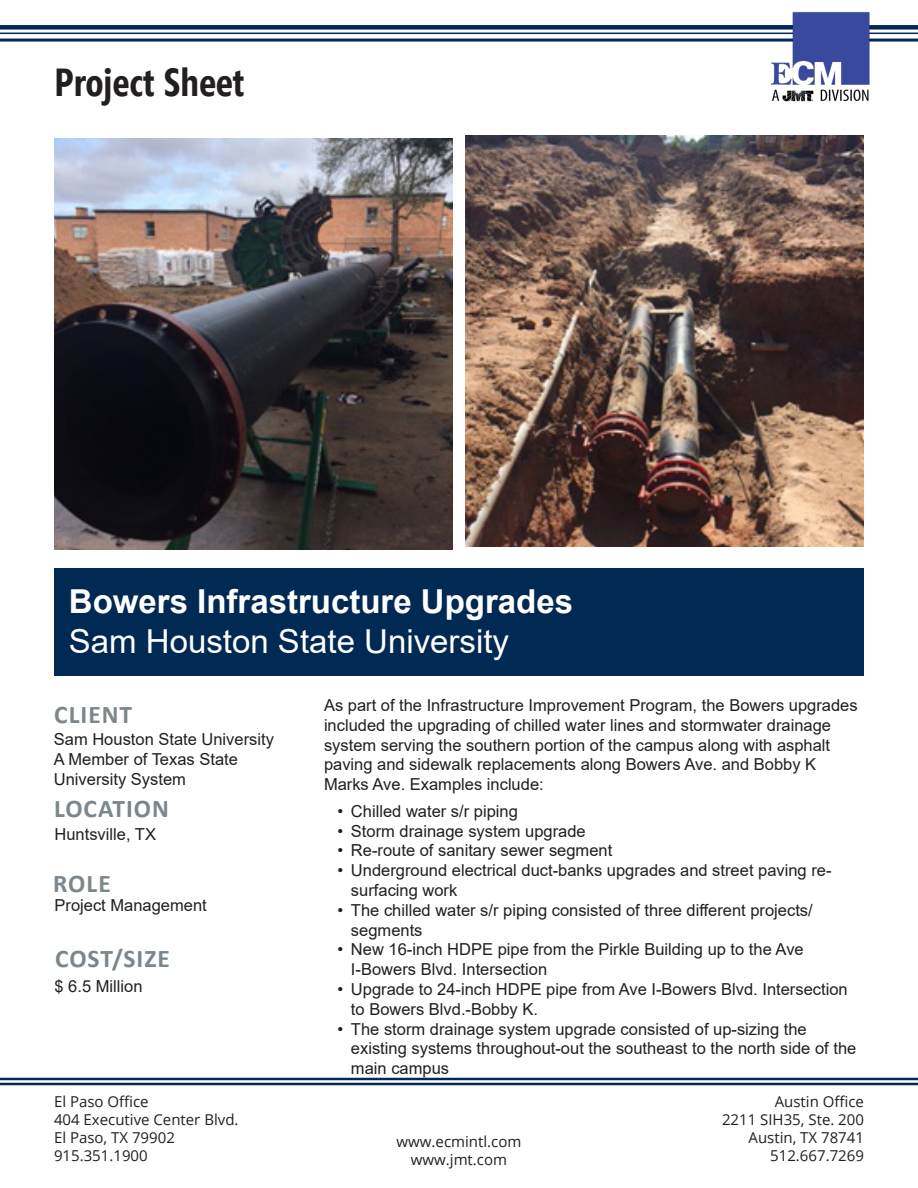
<style>
.page{position:relative;width:918px;height:1188px;background:#fff}
.page>*{position:absolute;margin:0;border:0;box-sizing:border-box;transform-origin:0 0}
.t1{font:700 39px "Segoe Condensed";color:#231f20}
.t2{font:700 33px "Arial";color:#fff}
.t3{font:33px "Arial";color:#fff}
.t4{font:700 25.5px "Calibri";letter-spacing:.04em;color:#7c868d}
.t5{font:16.5px/19.8px "Arial";color:#231f20}
.t6{font:15px/18px "Open Sans";color:#231f20}
</style>
<div class="page">
<hr style="left:0;top:1078px;width:918px;height:2px;background:#002953">
<hr style="left:0;top:1083px;width:918px;height:2px;background:#002953">
<div style="left:55px;top:568px;width:809px;height:108px;background:#002953"></div>
<div style="left:0;top:25px;width:918px;height:5px;background:#002953"></div>
<hr style="left:0;top:33px;width:918px;height:1px;background:#002953">
<hr style="left:0;top:39px;width:918px;height:3px;background:#002953">
<img style="left:768px;top:12px;width:104px;height:89px">
<img style="left:54px;top:138px;width:398px;height:412px">
<img style="left:466px;top:135px;width:398px;height:412px">
<h1 class="t1" style="left:55px;top:58px;width:191px">Project Sheet</h1>
<h2 class="t2" style="left:69px;top:578px;width:506px">Bowers Infrastructure Upgrades</h2>
<h2 class="t3" style="left:69px;top:619px;width:442px">Sam Houston State University</h2>
<h3 class="t4" style="left:54px;top:696px;width:79px">CLIENT</h3>
<p class="t5" style="left:54px;top:730px;width:222px">Sam Houston State University<br>A Member of Texas State<br>University System</p>
<h3 class="t4" style="left:54px;top:791px;width:116px">LOCATION</h3>
<p class="t5" style="left:55px;top:824px;width:103px">Huntsville, TX</p>
<h3 class="t4" style="left:53px;top:866px;width:59px">ROLE</h3>
<p class="t5" style="left:55px;top:895px;width:154px">Project Management</p>
<h3 class="t4" style="left:55px;top:940px;width:116px">COST/SIZE</h3>
<p class="t5" style="left:55px;top:976px;width:90px">$ 6.5 Million</p>
<p class="t5" style="left:324px;top:695px;width:535px">As part of the Infrastructure Improvement Program, the Bowers upgrades included the upgrading of chilled water lines and stormwater drainage system serving the southern portion of the campus along with asphalt paving and sidewalk replacements along Bowers Ave. and Bobby K Marks Ave. Examples include:</p>
<p class="t5" style="left:337px;top:801px;width:182px">• Chilled water s/r piping</p>
<p class="t5" style="left:337px;top:821px;width:250px">• Storm drainage system upgrade</p>
<p class="t5" style="left:337px;top:841px;width:276px">• Re-route of sanitary sewer segment</p>
<p class="t5" style="left:351px;top:860px;width:482px;text-indent:-13px">• Underground electrical duct-banks upgrades and street paving re&shy;surfacing work</p>
<p class="t5" style="left:351px;top:900px;width:463px;text-indent:-13px">• The chilled water s/r piping consisted of three different projects/ segments</p>
<p class="t5" style="left:351px;top:940px;width:454px;text-indent:-13px">• New 16-inch HDPE pipe from the Pirkle Building up to the Ave<br>I-Bowers Blvd. Intersection</p>
<p class="t5" style="left:351px;top:979px;width:498px;text-indent:-13px">• Upgrade to 24-inch HDPE pipe from Ave I-Bowers Blvd. Intersection to Bowers Blvd.-Bobby K.</p>
<p class="t5" style="left:351px;top:1019px;width:507px;text-indent:-13px">• The storm drainage system upgrade consisted of up-sizing the existing systems throughout-out the southeast to the north side of the main campus</p>
<p class="t6" style="left:54px;top:1092px;width:186px">El Paso Office<br>404 Executive Center Blvd.<br>El Paso, TX 79902<br>915.351.1900</p>
<p class="t6" style="left:722px;top:1092px;width:144px;text-align:right">Austin Office<br>2211 SIH35, Ste. 200<br>Austin, TX 78741<br>512.667.7269</p>
<p class="t6" style="left:397px;top:1132px;width:126px;text-align:center">www.ecmintl.com www.jmt.com</p>
</div>
